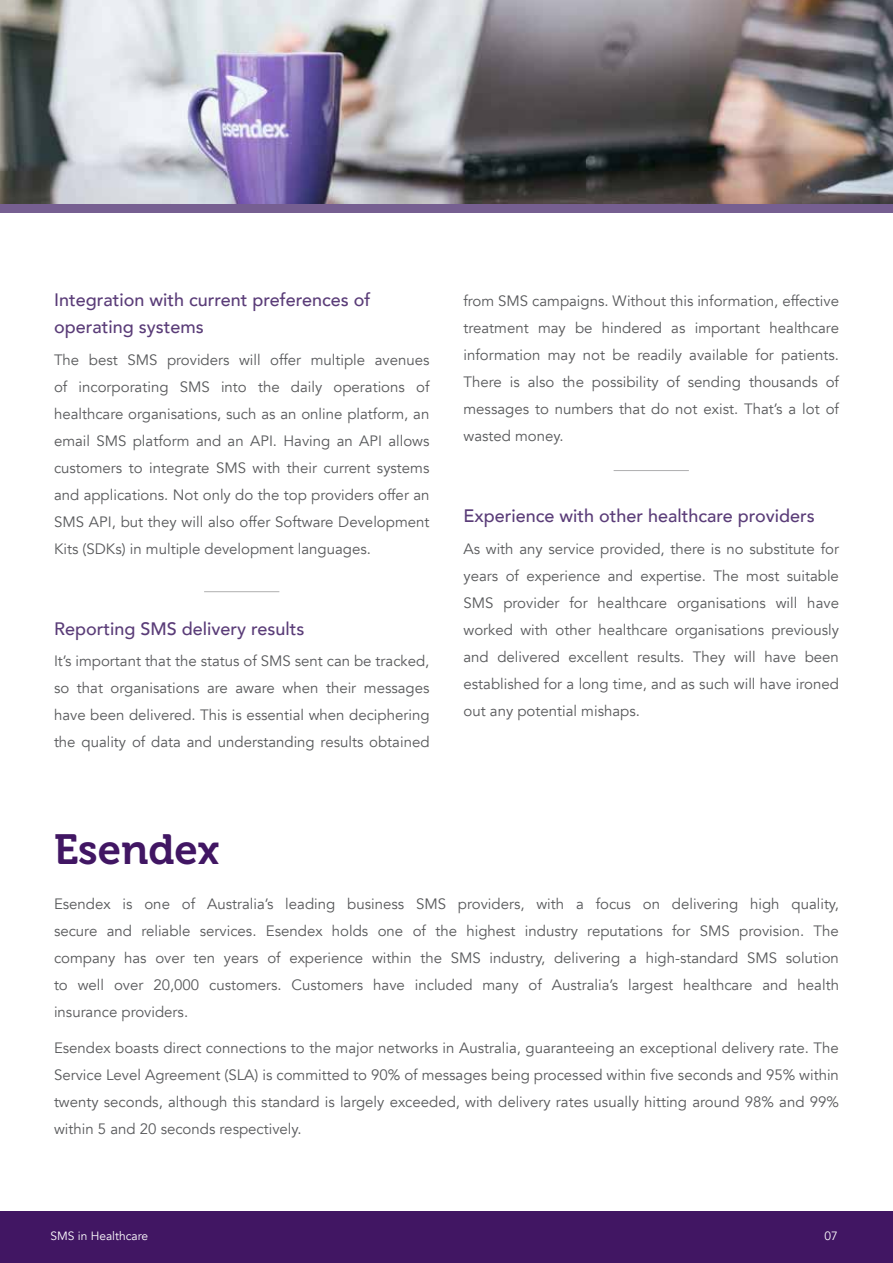
<style>
.page{position:relative;width:893px;height:1263px;background:#fff}
.page>*{position:absolute;margin:0;border:0;box-sizing:border-box;transform-origin:0 0}
.t1{font:42px "Museo 700";color:#411663}
.t2{font:500 18px/27px "Avenir";color:#5a3c78}
.t3{font:15px/27px "Avenir";color:#58595b;text-align:justify}
.t4{font:12px "Avenir";color:#fff}
</style>
<div class="page">
<div style="left:0;top:1212px;width:893px;height:51px;background:#411663"></div>
<img style="left:0;top:0;width:893px;height:204px">
<div style="left:0;top:204px;width:893px;height:9px;background:#765f91"></div>
<hr style="left:204px;top:591px;width:75px;height:1px;background:#afafb0">
<hr style="left:614px;top:470px;width:75px;height:1px;background:#afafb0">
<p class="t2" style="left:54px;top:285px;width:318px">Integration with current preferences of operating systems</p>
<p class="t3" style="left:54px;top:346px;width:377px">The best SMS providers will offer multiple avenues of incorporating SMS into the daily operations of healthcare organisations, such as an online platform, an email SMS platform and an API. Having an API allows customers to integrate SMS with their current systems and applications. Not only do the top providers offer an SMS API, but they will also offer Software Development Kits (SDKs) in multiple development languages.</p>
<p class="t2" style="left:54px;top:614px;width:252px">Reporting SMS delivery results</p>
<p class="t3" style="left:54px;top:648px;width:377px">It’s important that the status of SMS sent can be tracked, so that organisations are aware when their messages have been delivered. This is essential when deciphering the quality of data and understanding results obtained</p>
<p class="t3" style="left:463px;top:288px;width:377px">from SMS campaigns. Without this information, effective treatment may be hindered as important healthcare information may not be readily available for patients.<br>There is also the possibility of sending thousands of messages to numbers that do not exist. That’s a lot of wasted money.</p>
<p class="t2" style="left:463px;top:501px;width:353px">Experience with other healthcare providers</p>
<p class="t3" style="left:463px;top:535px;width:377px">As with any service provided, there is no substitute for years of experience and expertise. The most suitable SMS provider for healthcare organisations will have worked with other healthcare organisations previously and delivered excellent results. They will have been established for a long time, and as such will have ironed out any potential mishaps.</p>
<h1 class="t1" style="left:54px;top:826px;width:167px">Esendex</h1>
<p class="t3" style="left:54px;top:891px;width:786px">Esendex is one of Australia’s leading business SMS providers, with a focus on delivering high quality, secure and reliable services. Esendex holds one of the highest industry reputations for SMS provision. The company has over ten years of experience within the SMS industry, delivering a high-standard SMS solution to well over 20,000 customers. Customers have included many of Australia’s largest healthcare and health insurance providers.</p>
<p class="t3" style="left:54px;top:1035px;width:786px">Esendex boasts direct connections to the major networks in Australia, guaranteeing an exceptional delivery rate. The Service Level Agreement (SLA) is committed to 90% of messages being processed within five seconds and 95% within twenty seconds, although this standard is largely exceeded, with delivery rates usually hitting around 98% and 99% within 5 and 20 seconds respectively.</p>
<p class="t4" style="left:50px;top:1229px;width:99px">SMS in Healthcare</p>
<p class="t4" style="left:824px;top:1229px;width:15px">037</p>
</div>
